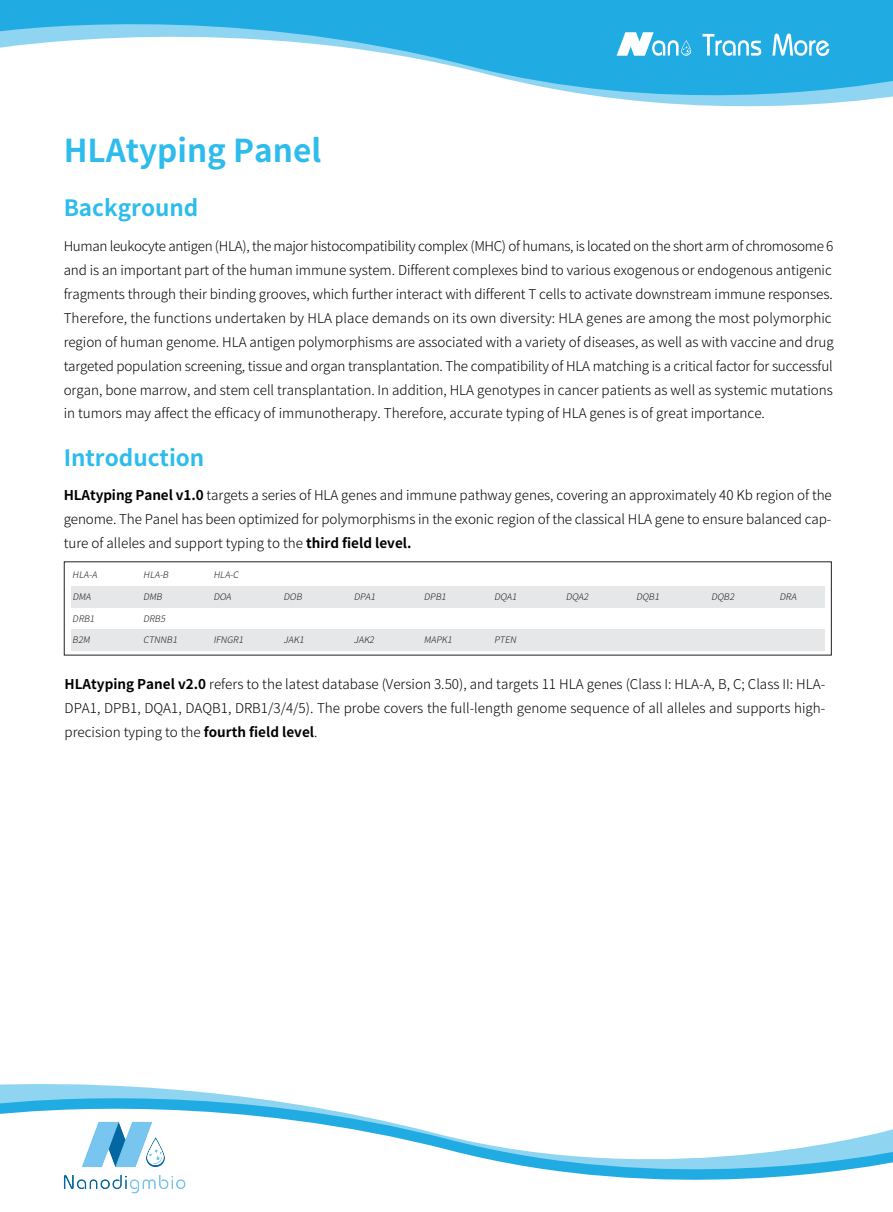
<style>
.page{position:relative;width:893px;height:1212px;background:#fff}
.page>*{position:absolute;margin:0;border:0;box-sizing:border-box;transform-origin:0 0}
.t1{font:700 31.5px "Noto Sans Hans";color:#2ebcec}
.t2{font:700 22.5px "Noto Sans Hans";color:#2ebcec}
.t3{font:300 13.5px/24px "Noto Sans Hans";letter-spacing:-.005em;color:#000;text-align:justify}
.t4{font:italic 300 9px "Noto Sans Hans";color:#231f20}
.s1{font-weight:700}
</style>
<div class="page">
<div style="left:0;top:0;width:893px;height:107px;background:#20ace3"></div>
<svg style="left:0;top:19px;width:893px;height:87px"></svg>
<svg style="left:0;top:1084px;width:893px;height:94px"></svg>
<svg style="left:702px;top:34px;width:59px;height:22px"></svg>
<svg style="left:772px;top:34px;width:57px;height:22px"></svg>
<svg style="left:617px;top:32px;width:74px;height:24px"></svg>
<div style="left:71px;top:629px;width:753px;height:22px;background:#e6e7e9"></div>
<div style="left:71px;top:586px;width:753px;height:22px;background:#e6e7e9"></div>
<img style="left:62px;top:1118px;width:128px;height:76px">
<h1 class="t1" style="left:64px;top:133px;width:259px">HLAtyping Panel</h1>
<h2 class="t2" style="left:64px;top:195px;width:136px">Background</h2>
<p class="t3" style="left:64px;top:234px;width:772px;text-align:left">Human leukocyte antigen (HLA), the major histocompatibility complex (MHC) of humans, is located on the short arm of chromosome 6 and is an important part of the human immune system. Different complexes bind to various exogenous or endogenous antigenic fragments through their binding grooves, which further interact with different T cells to activate downstream immune responses.<br>Therefore, the functions undertaken by HLA place demands on its own diversity: HLA genes are among the most polymorphic region of human genome. HLA antigen polymorphisms are associated with a variety of diseases, as well as with vaccine and drug targeted population screening, tissue and organ transplantation. The compatibility of HLA matching is a critical factor for successful organ, bone marrow, and stem cell transplantation. In addition, HLA genotypes in cancer patients as well as systemic mutations</p>
<p class="t3" style="left:64px;top:401px;width:703px">in tumors may affect the efficacy of immunotherapy. Therefore, accurate typing of HLA genes is of great importance.</p>
<h2 class="t2" style="left:64px;top:445px;width:142px">Introduction</h2>
<p class="t3" style="left:64px;top:484px;width:770px"><span class="s1">HLAtyping Panel v1.0</span> targets a series of HLA genes and immune pathway genes, covering an approximately 40 Kb region of the genome. The Panel has been optimized for polymorphisms in the exonic region of the classical HLA gene to ensure balanced cap&shy;ture of alleles and support typing to the <span class="s1">third field level.</span></p>
<p class="t4" style="left:72px;top:570px;width:31px">HLA-A</p>
<p class="t4" style="left:143px;top:570px;width:31px">HLA-B</p>
<p class="t4" style="left:214px;top:570px;width:31px">HLA-C</p>
<p class="t4" style="left:72px;top:591px;width:24px">DMA</p>
<p class="t4" style="left:143px;top:591px;width:25px">DMB</p>
<p class="t4" style="left:213px;top:591px;width:24px">DOA</p>
<p class="t4" style="left:283px;top:591px;width:24px">DOB</p>
<p class="t4" style="left:354px;top:591px;width:28px">DPA1</p>
<p class="t4" style="left:424px;top:591px;width:28px">DPB1</p>
<p class="t4" style="left:494px;top:591px;width:29px">DQA1</p>
<p class="t4" style="left:566px;top:591px;width:29px">DQA2</p>
<p class="t4" style="left:636px;top:591px;width:29px">DQB1</p>
<p class="t4" style="left:711px;top:591px;width:29px">DQB2</p>
<p class="t4" style="left:779px;top:591px;width:23px">DRA</p>
<p class="t4" style="left:72px;top:613px;width:28px">DRB1</p>
<p class="t4" style="left:143px;top:613px;width:28px">DRB5</p>
<p class="t4" style="left:72px;top:635px;width:24px">B2M</p>
<p class="t4" style="left:143px;top:635px;width:40px">CTNNB1</p>
<p class="t4" style="left:213px;top:635px;width:36px">IFNGR1</p>
<p class="t4" style="left:283px;top:635px;width:26px">JAK1</p>
<p class="t4" style="left:354px;top:635px;width:26px">JAK2</p>
<p class="t4" style="left:424px;top:635px;width:34px">MAPK1</p>
<p class="t4" style="left:494px;top:635px;width:28px">PTEN</p>
<p class="t3" style="left:65px;top:672px;width:762px"><span class="s1">HLAtyping Panel v2.0</span> refers to the latest database (Version 3.50), and targets 11 HLA genes (Class I: HLA-A, B, C; Class II: HLA-DPA1, DPB1, DQA1, DAQB1, DRB1/3/4/5). The probe covers the full-length genome sequence of all alleles and supports high&shy;precision typing to the <span class="s1">fourth field level</span>.</p>
</div>
